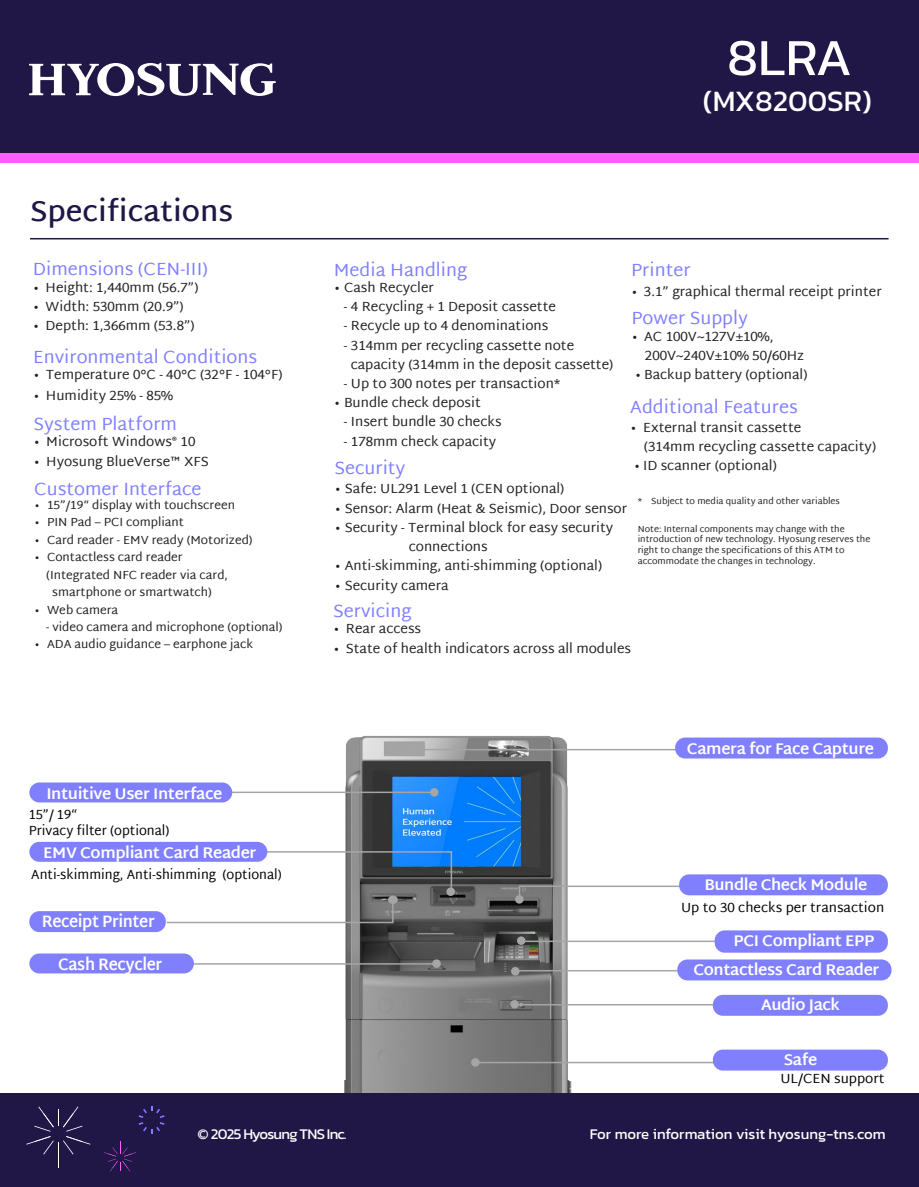
<style>
.page{position:relative;width:919px;height:1187px;background:#fff}
.page>*{position:absolute;margin:0;border:0;box-sizing:border-box;transform-origin:0 0}
.t1{font:52.5px "Kanit";color:#fff}
.t2{font:30px "Kanit";color:#fff}
.t3{font:600 28.5px "Martel Sans";color:#201747}
.t4{font:18px "Martel Sans";color:#8080ff}
.t5{font:700 16.95px "Martel Sans";letter-spacing:-.025em;color:#fff;scale:.92 1}
.t6{font:700 15.75px "Martel Sans";letter-spacing:-.025em;color:#fff}
.t7{font:15px "Kanit";letter-spacing:-.01em;color:#fff}
.t8{font:15px "Kanit";letter-spacing:-.05em;color:#fff}
.t9{font:13.5px/19.2px "Martel Sans";color:#221f1f}
.t10{font:13.5px/16.2px "Martel Sans";color:#000;scale:.96 1}
.t11{font:13.5px "Martel Sans";color:#000}
.t12{font:12px "Martel Sans";color:#221f1f}
.t13{font:9px/10.8px "Martel Sans";color:#221f1f}
</style>
<div class="page">
<img style="left:344px;top:735px;width:230px;height:357px">
<hr style="left:30px;top:238px;width:858px;height:1px;background:#201747">
<div style="left:0;top:0;width:918px;height:153px;background:#201747"></div>
<svg style="left:29px;top:63px;width:247px;height:34px"></svg>
<div style="left:0;top:153px;width:918px;height:10px;background:#ff5dff"></div>
<svg style="left:158px;top:850px;width:295px;height:42px"></svg>
<div style="left:0;top:1092px;width:918px;height:94px;background:#201747"></div>
<svg style="left:139px;top:1106px;width:25px;height:27px"></svg>
<svg style="left:26px;top:1106px;width:64px;height:61px"></svg>
<svg style="left:104px;top:1141px;width:32px;height:30px"></svg>
<hr style="left:409px;top:748px;width:405px;height:2px;background:#a5a5a5">
<svg style="left:232px;top:790px;width:198px;height:3px"></svg>
<div style="left:29px;top:782px;width:203px;height:20px;background:#8080ff;border-radius:10px"></div>
<div style="left:29px;top:841px;width:238px;height:20px;background:#8080ff;border-radius:10px"></div>
<div style="left:406px;top:745px;width:8px;height:8px;background:#a5a5a5;border-radius:50%"></div>
<div style="left:515px;top:895px;width:8px;height:8px;background:#a5a5a5;border-radius:50%"></div>
<svg style="left:525px;top:938px;width:189px;height:4px"></svg>
<div style="left:517px;top:936px;width:8px;height:8px;background:#a5a5a5;border-radius:50%"></div>
<div style="left:714px;top:930px;width:173px;height:22px;background:#8080ff;border-radius:10px"></div>
<svg style="left:510px;top:999px;width:8px;height:9px"></svg>
<div style="left:430px;top:788px;width:8px;height:8px;background:#a5a5a5;border-radius:50%"></div>
<div style="left:29px;top:911px;width:137px;height:21px;background:#8080ff;border-radius:10px"></div>
<div style="left:432px;top:959px;width:9px;height:8px;background:#a5a5a5;border-radius:50%"></div>
<svg style="left:518px;top:884px;width:181px;height:17px"></svg>
<div style="left:388px;top:895px;width:10px;height:8px;background:#a5a5a5;border-radius:50%"></div>
<svg style="left:165px;top:899px;width:229px;height:24px"></svg>
<div style="left:675px;top:737px;width:212px;height:21px;background:#8080ff;border-radius:10px"></div>
<div style="left:446px;top:887px;width:9px;height:8px;background:#a5a5a5;border-radius:50%"></div>
<div style="left:679px;top:874px;width:208px;height:21px;background:#8080ff;border-radius:10px"></div>
<hr style="left:473px;top:1061px;width:277px;height:2px;background:#a5a5a5">
<div style="left:471px;top:1058px;width:8px;height:8px;background:#a5a5a5;border-radius:50%"></div>
<div style="left:712px;top:1049px;width:175px;height:21px;background:#8080ff;border-radius:10px"></div>
<svg style="left:194px;top:962px;width:239px;height:3px"></svg>
<div style="left:29px;top:953px;width:165px;height:20px;background:#8080ff;border-radius:10px"></div>
<svg style="left:512px;top:1003px;width:200px;height:6px"></svg>
<div style="left:712px;top:994px;width:175px;height:21px;background:#8080ff;border-radius:10px"></div>
<hr style="left:514px;top:969px;width:257px;height:2px;background:#a5a5a5">
<div style="left:677px;top:959px;width:214px;height:21px;background:#8080ff;border-radius:10px"></div>
<div style="left:511px;top:966px;width:8px;height:9px;background:#a5a5a5;border-radius:50%"></div>
<h3 class="t3" style="left:30px;top:194px;width:205px">Specifications</h3>
<h3 class="t4" style="left:33px;top:259px;width:176px">Dimensions (CEN-III)</h3>
<p class="t9" style="left:33px;top:277px;width:167px">• Height: 1,440mm (56.7”)</p>
<p class="t9" style="left:33px;top:296px;width:152px">• Width: 530mm (20.9”)</p>
<p class="t9" style="left:33px;top:316px;width:163px">• Depth: 1,366mm (53.8”)</p>
<h3 class="t4" style="left:33px;top:346px;width:225px">Environmental Conditions</h3>
<p class="t9" style="left:33px;top:364px;width:251px">• Temperature 0°C - 40°C (32°F - 104°F)</p>
<p class="t9" style="left:33px;top:385px;width:141px">• Humidity 25% - 85%</p>
<h3 class="t4" style="left:34px;top:413px;width:145px">System Platform</h3>
<p class="t9" style="left:34px;top:432px;width:163px">• Microsoft Windows® 10</p>
<p class="t9" style="left:34px;top:451px;width:177px">• Hyosung BlueVerse™ XFS</p>
<h3 class="t4" style="left:34px;top:478px;width:169px">Customer Interface</h3>
<p class="t12" style="left:34px;top:498px;width:202px">• 15”/19“ display with touchscreen</p>
<p class="t12" style="left:34px;top:515px;width:151px">• PIN Pad – PCI compliant</p>
<p class="t12" style="left:34px;top:532px;width:220px">• Card reader - EMV ready (Motorized)</p>
<p class="t12" style="left:34px;top:550px;width:150px">• Contactless card reader</p>
<p class="t12" style="left:46px;top:567px;width:183px">(Integrated NFC reader via card,</p>
<p class="t12" style="left:52px;top:585px;width:161px">smartphone or smartwatch)</p>
<p class="t12" style="left:34px;top:602px;width:85px">• Web camera</p>
<p class="t12" style="left:46px;top:619px;width:238px">- video camera and microphone (optional)</p>
<p class="t12" style="left:34px;top:637px;width:220px">• ADA audio guidance – earphone jack</p>
<p class="t6" style="left:46px;top:784px;width:177px">Intuitive User Interface</p>
<p class="t10" style="left:29px;top:805px;width:148px">15”/ 19“<br>Privacy filter (optional)</p>
<p class="t10" style="left:31px;top:866px;width:262px">Anti-skimming, Anti-shimming (optional)</p>
<p class="t6" style="left:43px;top:843px;width:215px">EMV Compliant Card Reader</p>
<p class="t5" style="left:42px;top:911px;width:124px">Receipt Printer</p>
<p class="t5" style="left:58px;top:953px;width:115px">Cash Recycler</p>
<h1 class="t1" style="left:727px;top:19px;width:126px">8LRA</h1>
<h2 class="t2" style="left:703px;top:79px;width:170px">(MX8200SR)</h2>
<h3 class="t4" style="left:334px;top:259px;width:135px">Media Handling</h3>
<p class="t9" style="left:334px;top:278px;width:102px">• Cash Recycler</p>
<p class="t9" style="left:344px;top:297px;width:213px">- 4 Recycling + 1 Deposit cassette</p>
<p class="t9" style="left:344px;top:316px;width:206px">- Recycle up to 4 denominations</p>
<p class="t9" style="left:351px;top:335px;width:264px;text-indent:-7px">- 314mm per recycling cassette note capacity (314mm in the deposit cassette)</p>
<p class="t9" style="left:344px;top:374px;width:218px">- Up to 300 notes per transaction*</p>
<p class="t9" style="left:334px;top:393px;width:148px">• Bundle check deposit</p>
<p class="t9" style="left:344px;top:412px;width:159px">- Insert bundle 30 checks</p>
<p class="t9" style="left:344px;top:431px;width:154px">- 178mm check capacity</p>
<h3 class="t4" style="left:334px;top:457px;width:72px">Security</h3>
<p class="t9" style="left:334px;top:479px;width:231px">• Safe: UL291 Level 1 (CEN optional)</p>
<p class="t9" style="left:334px;top:498px;width:294px">• Sensor: Alarm (Heat &amp; Seismic), Door sensor</p>
<p class="t9" style="left:409px;top:517px;width:206px;text-indent:-74px">• Security - Terminal block for easy security connections</p>
<p class="t9" style="left:334px;top:556px;width:269px">• Anti-skimming, anti-shimming (optional)</p>
<p class="t9" style="left:334px;top:575px;width:116px">• Security camera</p>
<h3 class="t4" style="left:333px;top:600px;width:80px">Servicing</h3>
<p class="t9" style="left:333px;top:619px;width:90px">• Rear access</p>
<p class="t9" style="left:333px;top:638px;width:299px">• State of health indicators across all modules</p>
<h3 class="t4" style="left:631px;top:259px;width:61px">Printer</h3>
<p class="t9" style="left:631px;top:281px;width:252px">• 3.1” graphical thermal receipt printer</p>
<h3 class="t4" style="left:631px;top:307px;width:118px">Power Supply</h3>
<p class="t9" style="left:645px;top:326px;width:161px;text-indent:-14px">• AC 100V~127V±10%,<br>200V~240V±10% 50/60Hz</p>
<p class="t9" style="left:634px;top:364px;width:174px">• Backup battery (optional)</p>
<h3 class="t4" style="left:630px;top:396px;width:169px">Additional Features</h3>
<p class="t9" style="left:643px;top:417px;width:234px;text-indent:-14px">• External transit cassette<br>(314mm recycling cassette capacity)</p>
<p class="t9" style="left:633px;top:456px;width:145px">• ID scanner (optional)</p>
<p class="t13" style="left:637px;top:495px;width:204px">* Subject to media quality and other variables</p>
<p class="t13" style="left:637px;top:523px;width:234px">Note: Internal components may change with the introduction of new technology. Hyosung reserves the right to change the specifications of this ATM to accommodate the changes in technology.</p>
<p class="t6" style="left:687px;top:739px;width:188px">Camera for Face Capture</p>
<p class="t6" style="left:704px;top:875px;width:164px">Bundle Check Module</p>
<p class="t11" style="left:681px;top:899px;width:205px">Up to 30 checks per transaction</p>
<p class="t6" style="left:733px;top:931px;width:142px">PCI Compliant EPP</p>
<p class="t6" style="left:693px;top:959px;width:188px">Contactless Card Reader</p>
<p class="t6" style="left:761px;top:995px;width:81px">Audio Jack</p>
<p class="t6" style="left:783px;top:1050px;width:35px">Safe</p>
<p class="t11" style="left:780px;top:1070px;width:106px">UL/CEN support</p>
<p class="t8" style="left:198px;top:1122px;width:150px">© 2025 Hyosung TNS Inc.</p>
<p class="t7" style="left:590px;top:1122px;width:297px">For more information visit hyosung-tns.com</p>
</div>
